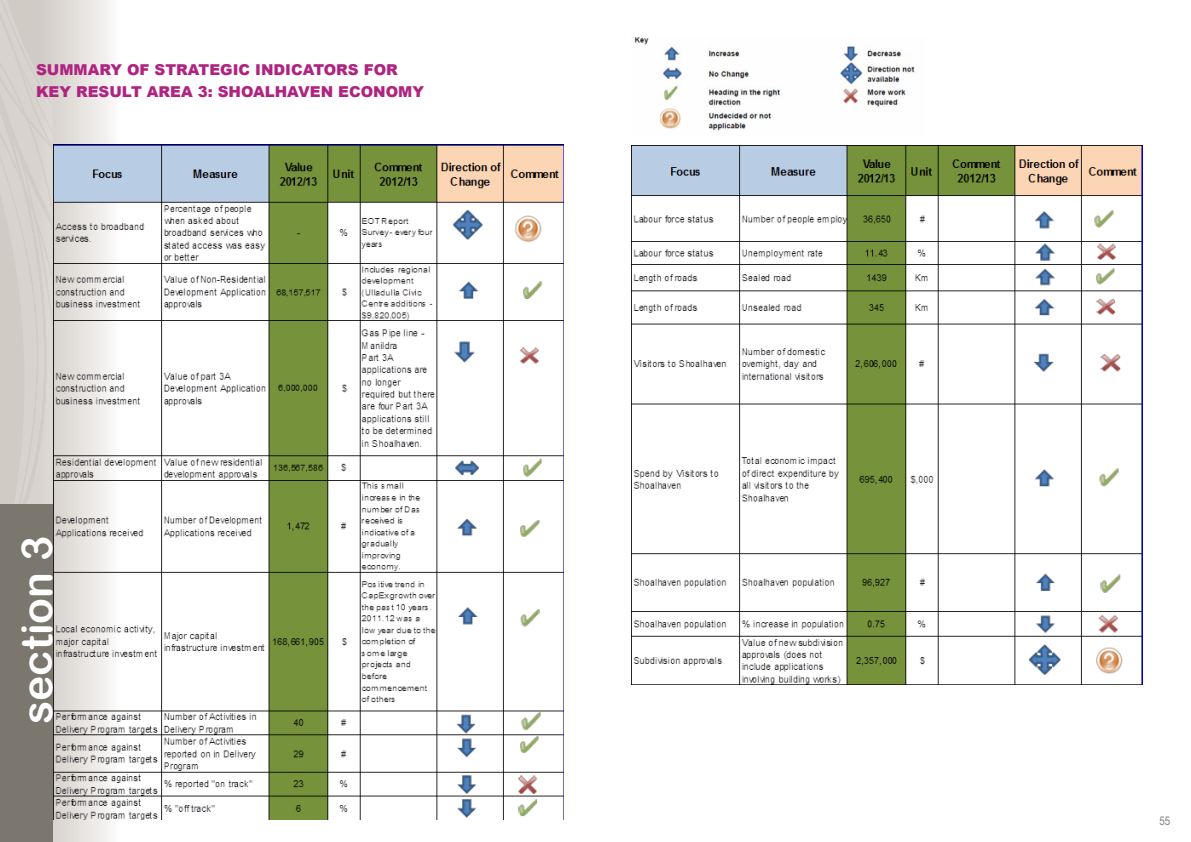
<style>
.page{position:relative;width:1191px;height:842px;background:#fff}
.page>*{position:absolute;margin:0;border:0;box-sizing:border-box;transform-origin:0 0}
.t1{font:42.7px "Arial Rounded MT Bold";color:#fff}
.t2{font:900 15px/21.7px "Arial";color:#af2480}
.t3{font:12px "Arial Narrow";color:#808285}
</style>
<div class="page">
<svg style="left:52px;top:0;width:58px;height:842px;background:#e1deda"></svg>
<svg style="left:0;top:0;width:52px;height:505px;background:#d4cfca"></svg>
<img style="left:633px;top:36px;width:282px;height:95px">
<img style="left:53px;top:144px;width:511px;height:676px">
<img style="left:632px;top:146px;width:510px;height:539px">
<div style="left:0;top:505px;width:52px;height:337px;background:#7b776f"></div>
<p class="t2" style="left:36px;top:58px;width:389px">SUMMARY OF STRATEGIC INDICATORS FOR<br>KEY RESULT AREA 3: SHOALHAVEN ECONOMY</p>
<h1 class="t1" style="left:12px;top:724px;width:190px;rotate:-90deg">section 3</h1>
<p class="t3" style="left:1159px;top:812px;width:12px">55</p>
</div>
